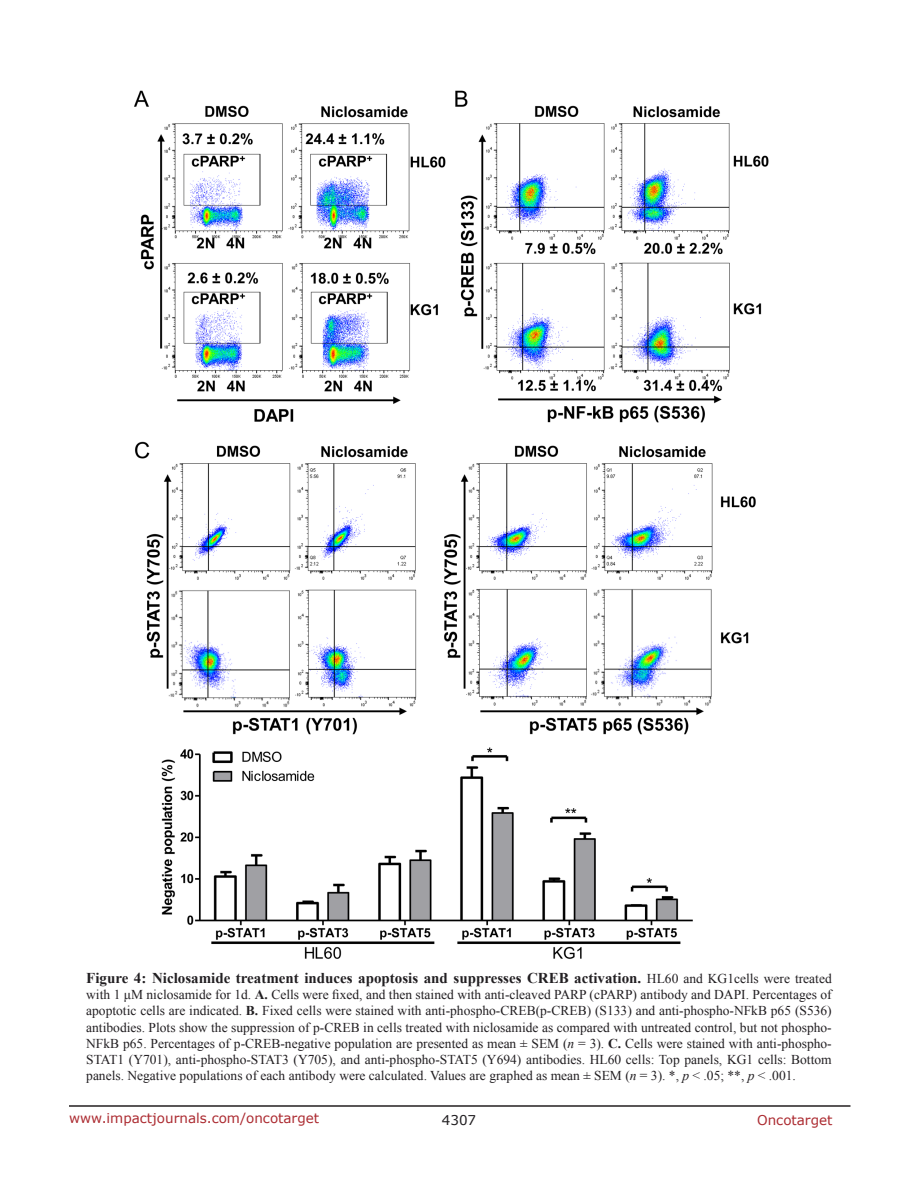
<style>
.page{position:relative;width:918px;height:1188px;background:#fff}
.page>*{position:absolute;margin:0;border:0;box-sizing:border-box;transform-origin:0 0}
.FigureText{font:700 15px "Times New Roman";color:#221f22}
.FigureText-2{font:13.5px/16.2px "Times New Roman";color:#221f22;text-align:justify}
.t1{font:13.5px "Verdana";color:#ac2b31}
.t2{font:13.5px "Verdana";color:#221f22}
.s1{font-weight:400;font-size:13.5px}
.s2{font-weight:700}
.s3{font-style:italic}
</style>
<div class="page">
<hr style="left:69px;top:1105px;width:781px;height:2px;background:#231f20">
<img style="left:134px;top:90px;width:635px;height:869px">
<p class="FigureText" style="left:86px;top:968px;width:747px">Figure 4: Niclosamide treatment induces apoptosis and suppresses CREB activation. <span class="s1">HL60 and KG1cells were treated</span></p>
<p class="FigureText-2" style="left:86px;top:986px;width:747px">with 1 μM niclosamide for 1d. <span class="s2">A.</span> Cells were fixed, and then stained with anti-cleaved PARP (cPARP) antibody and DAPI. Percentages of apoptotic cells are indicated. <span class="s2">B.</span> Fixed cells were stained with anti-phospho-CREB(p-CREB) (S133) and anti-phospho-NFkB p65 (S536) antibodies. Plots show the suppression of p-CREB in cells treated with niclosamide as compared with untreated control, but not phospho-NFkB p65. Percentages of p-CREB-negative population are presented as mean ± SEM (<span class="s3">n</span> = 3). <span class="s2">C.</span> Cells were stained with anti-phospho-STAT1 (Y701), anti-phospho-STAT3 (Y705), and anti-phospho-STAT5 (Y694) antibodies. HL60 cells: Top panels, KG1 cells: Bottom panels. Negative populations of each antibody were calculated. Values are graphed as mean ± SEM (<span class="s3">n</span> = 3). *, <span class="s3">p</span> &lt; .05; **, <span class="s3">p</span> &lt; .001.</p>
<p class="t1" style="left:69px;top:1109px;width:252px">www.impactjournals.com/oncotarget</p>
<p class="t2" style="left:442px;top:1111px;width:36px">4307</p>
<p class="t1" style="left:757px;top:1111px;width:77px">Oncotarget</p>
</div>
